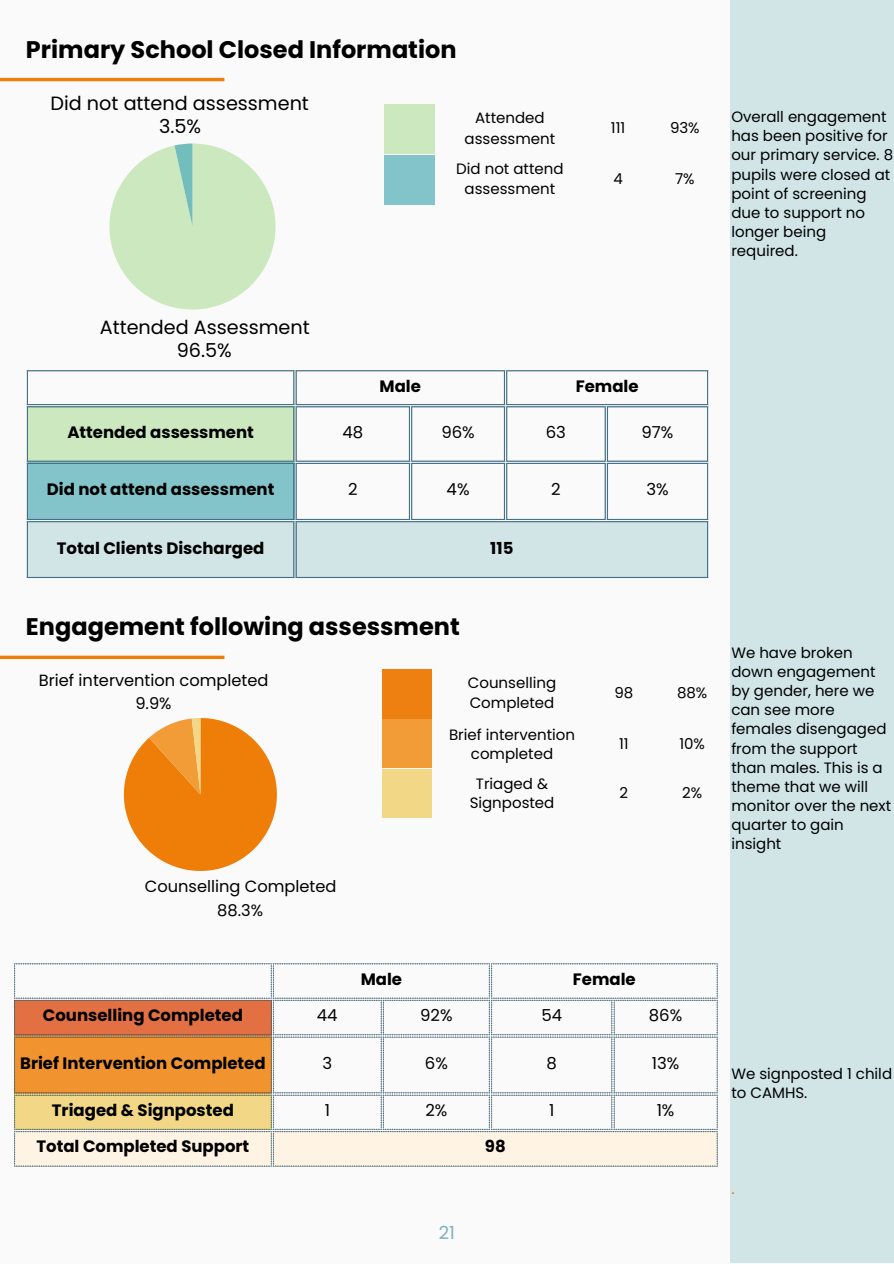
<style>
.page{position:relative;width:894px;height:1264px;background:#fff}
.page>*{position:absolute;margin:0;border:0;box-sizing:border-box;transform-origin:0 0}
.t1{font:700 24px "Poppins";color:#000}
.t2{font:19.2px/22.8px "Poppins";color:#000;text-align:center}
.t3{font:18px "Poppins";color:#7fb0c1}
.t4{font:700 16.5px "Poppins";color:#000}
.t5{font:16.5px "Poppins";color:#000}
.t6{font:16.2px/23.4px "Poppins";color:#000;text-align:center}
.t7{font:15px/19.2px "Poppins";color:#000;text-align:center}
.t8{font:15px "Poppins";color:#e37042}
</style>
<div class="page">
<div style="left:0;top:0;width:893px;height:1263px;background:#fafafa"></div>
<hr style="left:0;top:78px;width:224px;height:3px;background:#ee7e07">
<svg style="left:109px;top:143px;width:166px;height:166px"></svg>
<div style="left:383px;top:104px;width:51px;height:50px;background:#cbe8bf"></div>
<div style="left:383px;top:155px;width:51px;height:49px;background:#82c4c9"></div>
<div style="left:382px;top:668px;width:50px;height:50px;background:#ee8011"></div>
<div style="left:382px;top:719px;width:50px;height:48px;background:#f29c37"></div>
<div style="left:382px;top:769px;width:50px;height:48px;background:#f2d886"></div>
<svg style="left:124px;top:718px;width:153px;height:153px"></svg>
<svg style="left:0;top:655px;width:224px;height:4px"></svg>
<div style="left:27px;top:406px;width:267px;height:55px;background:#cbe8bf"></div>
<div style="left:27px;top:463px;width:267px;height:57px;background:#82c4c9"></div>
<div style="left:28px;top:521px;width:678px;height:57px;background:#d1e5e6"></div>
<hr style="left:27px;top:371px;width:1px;height:33px;background:#447189">
<hr style="left:293px;top:371px;width:1px;height:33px;background:#447189">
<hr style="left:27px;top:370px;width:267px;height:1px;background:#447189">
<hr style="left:27px;top:404px;width:267px;height:1px;background:#447189">
<hr style="left:295px;top:371px;width:1px;height:33px;background:#447189">
<hr style="left:503px;top:371px;width:2px;height:33px;background:#447189">
<hr style="left:295px;top:370px;width:210px;height:1px;background:#447189">
<hr style="left:295px;top:404px;width:210px;height:1px;background:#447189">
<hr style="left:506px;top:371px;width:1px;height:33px;background:#447189">
<hr style="left:706px;top:371px;width:2px;height:33px;background:#447189">
<hr style="left:506px;top:370px;width:202px;height:1px;background:#447189">
<hr style="left:506px;top:404px;width:202px;height:1px;background:#447189">
<hr style="left:27px;top:407px;width:1px;height:53px;background:#447189">
<hr style="left:293px;top:407px;width:1px;height:53px;background:#447189">
<hr style="left:27px;top:406px;width:267px;height:1px;background:#447189">
<hr style="left:27px;top:460px;width:267px;height:1px;background:#447189">
<hr style="left:295px;top:407px;width:1px;height:53px;background:#447189">
<hr style="left:409px;top:407px;width:1px;height:53px;background:#447189">
<hr style="left:295px;top:406px;width:115px;height:1px;background:#447189">
<hr style="left:295px;top:460px;width:115px;height:1px;background:#447189">
<hr style="left:411px;top:407px;width:1px;height:53px;background:#447189">
<hr style="left:503px;top:407px;width:2px;height:53px;background:#447189">
<hr style="left:411px;top:406px;width:94px;height:1px;background:#447189">
<hr style="left:411px;top:460px;width:94px;height:1px;background:#447189">
<hr style="left:506px;top:407px;width:1px;height:53px;background:#447189">
<hr style="left:604px;top:407px;width:1px;height:53px;background:#447189">
<hr style="left:506px;top:406px;width:99px;height:1px;background:#447189">
<hr style="left:506px;top:460px;width:99px;height:1px;background:#447189">
<hr style="left:606px;top:407px;width:2px;height:53px;background:#447189">
<hr style="left:706px;top:407px;width:2px;height:53px;background:#447189">
<hr style="left:606px;top:406px;width:102px;height:1px;background:#447189">
<hr style="left:606px;top:460px;width:102px;height:1px;background:#447189">
<hr style="left:27px;top:464px;width:1px;height:55px;background:#447189">
<hr style="left:293px;top:464px;width:1px;height:55px;background:#447189">
<hr style="left:27px;top:463px;width:267px;height:1px;background:#447189">
<hr style="left:27px;top:519px;width:267px;height:1px;background:#447189">
<hr style="left:295px;top:464px;width:1px;height:55px;background:#447189">
<hr style="left:409px;top:464px;width:1px;height:55px;background:#447189">
<hr style="left:295px;top:463px;width:115px;height:1px;background:#447189">
<hr style="left:295px;top:519px;width:115px;height:1px;background:#447189">
<hr style="left:411px;top:464px;width:1px;height:55px;background:#447189">
<hr style="left:503px;top:464px;width:2px;height:55px;background:#447189">
<hr style="left:411px;top:463px;width:94px;height:1px;background:#447189">
<hr style="left:411px;top:519px;width:94px;height:1px;background:#447189">
<hr style="left:506px;top:464px;width:1px;height:55px;background:#447189">
<hr style="left:604px;top:464px;width:1px;height:55px;background:#447189">
<hr style="left:506px;top:463px;width:99px;height:1px;background:#447189">
<hr style="left:506px;top:519px;width:99px;height:1px;background:#447189">
<hr style="left:606px;top:464px;width:2px;height:55px;background:#447189">
<hr style="left:706px;top:464px;width:2px;height:55px;background:#447189">
<hr style="left:606px;top:463px;width:102px;height:1px;background:#447189">
<hr style="left:606px;top:519px;width:102px;height:1px;background:#447189">
<hr style="left:27px;top:522px;width:1px;height:55px;background:#447189">
<hr style="left:293px;top:522px;width:1px;height:55px;background:#447189">
<hr style="left:27px;top:521px;width:267px;height:1px;background:#447189">
<hr style="left:27px;top:577px;width:267px;height:1px;background:#447189">
<hr style="left:295px;top:522px;width:1px;height:55px;background:#447189">
<hr style="left:706px;top:522px;width:2px;height:55px;background:#447189">
<hr style="left:295px;top:521px;width:413px;height:1px;background:#447189">
<hr style="left:295px;top:577px;width:413px;height:1px;background:#447189">
<svg style="left:14px;top:963px;width:703px;height:203px"></svg>
<div style="left:729px;top:0;width:164px;height:1263px;background:#d1e5e6"></div>
<p class="t1" style="left:26px;top:32px;width:432px">Primary School Closed Information</p>
<p class="t2" style="left:50px;top:92px;width:260px">Did not attend assessment<br>3.5%</p>
<p class="t2" style="left:100px;top:316px;width:211px">Attended Assessment<br>96.5%</p>
<p class="t7" style="left:464px;top:108px;width:92px;line-height:20.2px">Attended assessment</p>
<p class="t7" style="left:610px;top:119px;width:16px">111</p>
<p class="t7" style="left:669px;top:119px;width:31px">93%</p>
<h1 class="t7" style="left:456px;top:159px;width:109px;line-height:20.2px">Did not attend assessment</h1>
<p class="t7" style="left:613px;top:169px;width:11px">4</p>
<p class="t7" style="left:674px;top:169px;width:21px">7%</p>
<p class="t4" style="left:379px;top:374px;width:43px">Male</p>
<p class="t4" style="left:575px;top:374px;width:64px">Female</p>
<p class="t4" style="left:67px;top:420px;width:188px">Attended assessment</p>
<p class="t5" style="left:342px;top:420px;width:22px">48</p>
<p class="t5" style="left:441px;top:420px;width:35px">96%</p>
<p class="t5" style="left:545px;top:420px;width:22px">63</p>
<p class="t5" style="left:641px;top:420px;width:33px">97%</p>
<p class="t4" style="left:47px;top:478px;width:229px">Did not attend assessment</p>
<p class="t5" style="left:348px;top:478px;width:11px">2</p>
<p class="t5" style="left:446px;top:478px;width:24px">4%</p>
<h1 class="t5" style="left:551px;top:478px;width:11px">2</h1>
<p class="t5" style="left:646px;top:478px;width:24px">3%</p>
<p class="t4" style="left:57px;top:536px;width:209px">Total Clients Discharged</p>
<p class="t4" style="left:490px;top:536px;width:25px">115</p>
<p class="t1" style="left:26px;top:610px;width:435px">Engagement following assessment</p>
<p class="t6" style="left:39px;top:668px;width:231px;line-height:23px">Brief intervention completed<br>9.9%</p>
<p class="t7" style="left:467px;top:672px;width:90px;line-height:20.2px;text-align:left">Counselling<br>Completed</p>
<p class="t7" style="left:614px;top:683px;width:20px">98</p>
<p class="t7" style="left:676px;top:683px;width:32px">88%</p>
<p class="t7" style="left:449px;top:724px;width:127px">Brief intervention completed</p>
<p class="t7" style="left:619px;top:733px;width:11px">11</p>
<p class="t7" style="left:679px;top:733px;width:27px">10%</p>
<p class="t7" style="left:469px;top:774px;width:86px">Triaged &amp;<br>Signposted</p>
<p class="t7" style="left:619px;top:783px;width:10px">2</p>
<p class="t7" style="left:682px;top:783px;width:22px">2%</p>
<p class="t6" style="left:145px;top:874px;width:193px">Counselling Completed<br>88.3%</p>
<p class="t4" style="left:360px;top:967px;width:43px">Male</p>
<p class="t4" style="left:572px;top:967px;width:64px">Female</p>
<p class="t4" style="left:43px;top:1003px;width:201px">Counselling Completed</p>
<p class="t5" style="left:317px;top:1003px;width:22px">44</p>
<p class="t5" style="left:420px;top:1003px;width:34px">92%</p>
<p class="t5" style="left:541px;top:1003px;width:22px">54</p>
<p class="t5" style="left:648px;top:1003px;width:35px">86%</p>
<p class="t4" style="left:20px;top:1051px;width:247px">Brief Intervention Completed</p>
<p class="t5" style="left:322px;top:1051px;width:11px">3</p>
<p class="t5" style="left:425px;top:1051px;width:24px">6%</p>
<p class="t5" style="left:546px;top:1051px;width:12px">8</p>
<p class="t5" style="left:651px;top:1051px;width:29px">13%</p>
<p class="t4" style="left:52px;top:1098px;width:183px">Triaged &amp; Signposted</p>
<p class="t5" style="left:324px;top:1098px;width:7px">1</p>
<p class="t5" style="left:425px;top:1098px;width:23px">2%</p>
<p class="t5" style="left:549px;top:1098px;width:7px">1</p>
<p class="t5" style="left:656px;top:1098px;width:19px">1%</p>
<p class="t4" style="left:36px;top:1135px;width:214px">Total Completed Support</p>
<p class="t4" style="left:484px;top:1135px;width:22px">98</p>
<p class="t3" style="left:438px;top:1220px;width:18px">21</p>
<p class="t7" style="left:731px;top:107px;width:163px;text-align:left">Overall engagement has been positive for our primary service. 8 pupils were closed at point of screening due to support no longer being required.</p>
<p class="t7" style="left:731px;top:643px;width:161px;text-align:left">We have broken down engagement by gender, here we can see more females disengaged from the support than males. This is a theme that we will monitor over the next quarter to gain insight</p>
<p class="t7" style="left:731px;top:1063px;width:162px;text-align:left">We signposted 1 child to CAMHS.</p>
<p class="t8" style="left:731px;top:1177px;width:5px">.</p>
</div>
